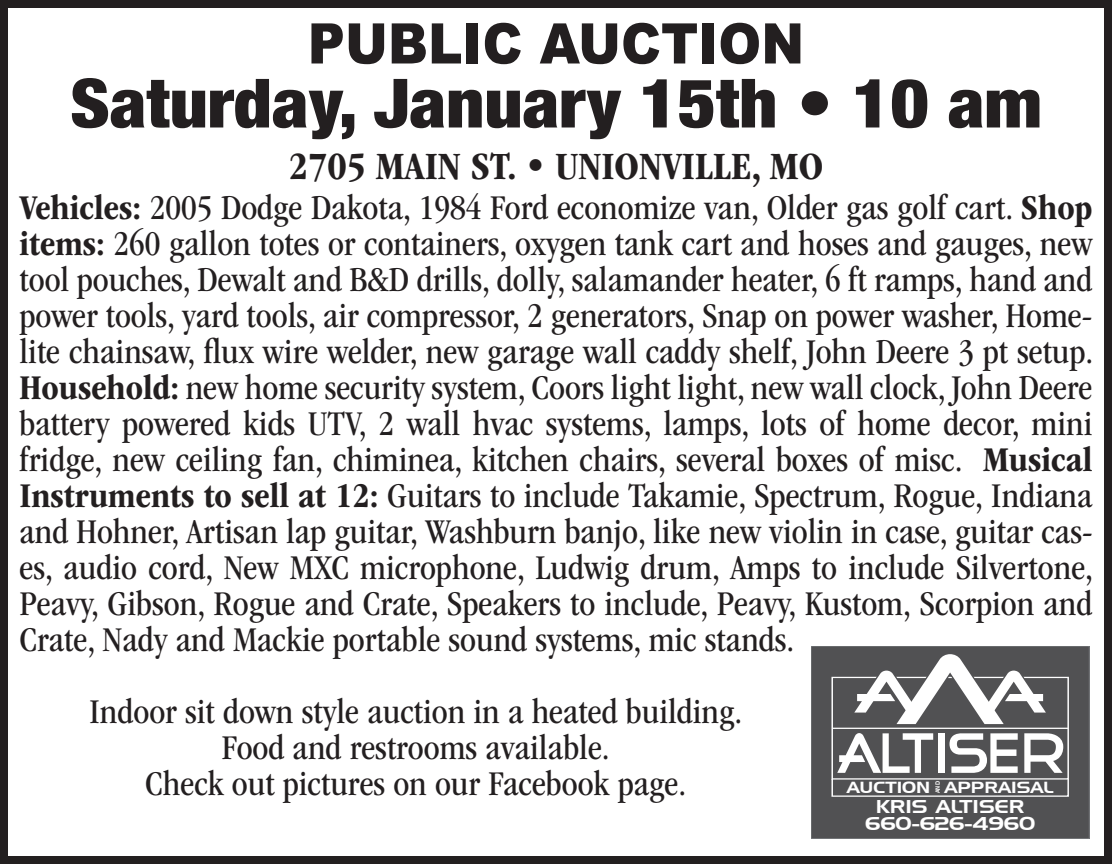
<style>
.page{position:relative;width:1112px;height:864px;background:#fff}
.page>*{position:absolute;margin:0;border:0;box-sizing:border-box;transform-origin:0 0}
.t1{font:900 condensed 68px "Helvetica Neue";color:#231f20;scale:1.08 1}
.t2{font:900 56px "Arial";color:#231f20;scale:.92 1}
.t3{font:700 condensed 40px "ITC Garamond Std";color:#231f20}
.t4{font:condensed 36px/36px "ITC Garamond Std";color:#231f20;text-align:justify}
.t5{font:18px/17.6px "Handel Gothic BT";color:#fff;text-align:center;scale:1.16 1}
.t6{font:15.6px "Handel Gothic BT";color:#fff;scale:1.16 1}
.t7{font:6px "Handel Gothic BT";color:#fff;scale:.86 1}
.t8{font:5.6px "Eurostile Extended Two";letter-spacing:.025em;color:#231f20;scale:1.16 1}
.s1{font-weight:700}
</style>
<div class="page">
<div style="left:0;top:0;width:1112px;height:864px;border:8px solid #231f20"></div>
<div style="left:811px;top:646px;width:278px;height:193px;background:#515153"></div>
<div style="left:811px;top:646px;width:278px;height:193px;border:1px solid #76787b"></div>
<hr style="left:832px;top:728px;width:236px;height:1px;background:#fff">
<svg style="left:827px;top:654px;width:236px;height:185px"></svg>
<div style="left:831px;top:778px;width:237px;height:19px;border:1px solid #fff"></div>
<h2 class="t2" style="left:308px;top:3px;width:541px">PUBLIC AUCTION</h2>
<h1 class="t1" style="left:70px;top:47px;width:901px">Saturday, January 15th • 10 am</h1>
<p class="t3" style="left:289px;top:144px;width:536px">2705 MAIN ST. • UNIONVILLE, MO</p>
<p class="t4" style="left:20px;top:190px;width:1075px"><span class="s1">Vehicles:</span> 2005 Dodge Dakota, 1984 Ford economize van, Older gas golf cart. <span class="s1">Shop items:</span> 260 gallon totes or containers, oxygen tank cart and hoses and gauges, new tool pouches, Dewalt and B&amp;D drills, dolly, salamander heater, 6 ft ramps, hand and power tools, yard tools, air compressor, 2 generators, Snap on power washer, Home&shy;lite chainsaw, flux wire welder, new garage wall caddy shelf, John Deere 3 pt setup.<br><span class="s1">Household:</span> new home security system, Coors light light, new wall clock, John Deere battery powered kids UTV, 2 wall hvac systems, lamps, lots of home decor, mini fridge, new ceiling fan, chiminea, kitchen chairs, several boxes of misc. <span class="s1">Musical Instruments to sell at 12:</span> Guitars to include Takamie, Spectrum, Rogue, Indiana and Hohner, Artisan lap guitar, Washburn banjo, like new violin in case, guitar cas&shy;es, audio cord, New MXC microphone, Ludwig drum, Amps to include Silvertone, Peavy, Gibson, Rogue and Crate, Speakers to include, Peavy, Kustom, Scorpion and Crate, Nady and Mackie portable sound systems, mic stands.</p>
<p class="t4" style="left:89px;top:694px;width:655px;text-align:center">Indoor sit down style auction in a heated building.<br>Food and restrooms available.<br>Check out pictures on our Facebook page.</p>
<p class="t8" style="left:897px;top:594px;width:78px">PH: 660-947-2455</p>
<p class="t8" style="left:1000px;top:594px;width:83px">FAX: 660-947-3972</p>
<p class="t7" style="left:934px;top:793px;width:15px;rotate:-90deg">AND</p>
<p class="t6" style="left:846px;top:778px;width:180px">AUCTION APPRAISAL</p>
<p class="t5" style="left:865px;top:797px;width:148px">KRIS ALTISER<br>660-626-4960</p>
</div>
